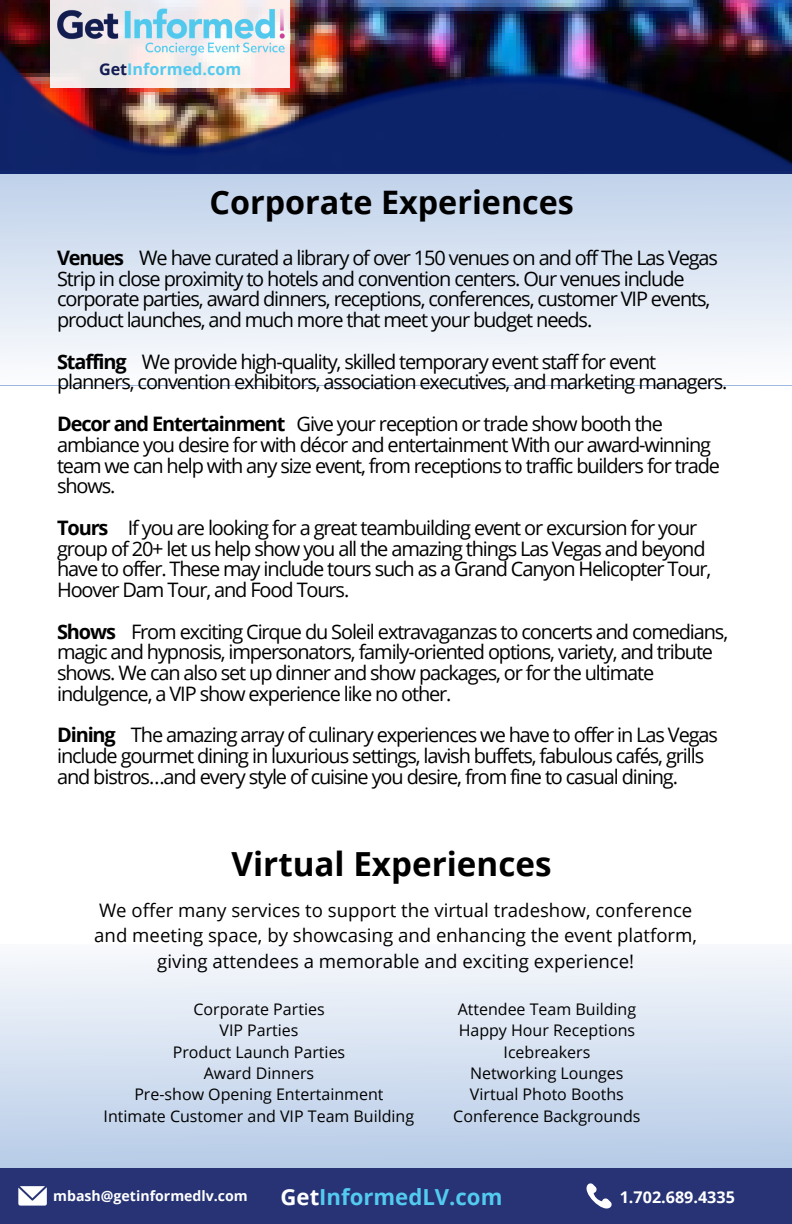
<style>
.page{position:relative;width:792px;height:1224px;background:#fff}
.page>*{position:absolute;margin:0;border:0;box-sizing:border-box;transform-origin:0 0}
.t1{font:700 33.2px "Open Sans";color:#000}
.t2{font:700 32.4px "Open Sans";color:#000}
.t3{font:700 22.2px "Open Sans";color:#53caef}
.t4{font:20px/20.8px "Open Sans";letter-spacing:-.055em;color:#000}
.t5{font:18.6px/25.6px "Open Sans";color:#000;text-align:center}
.t6{font:700 16.2px "Open Sans";color:#53caef}
.t7{font:700 16.2px "Open Sans";color:#fff}
.t8{font:16px "Open Sans";color:#000}
.t9{font:700 14.2px "Open Sans";color:#fff}
.s1{color:#121c52}
.s2{font-weight:700}
.s3{color:#fff}
</style>
<div class="page">
<svg style="left:0;top:173px;width:792px;height:186px;background:#d9e3f2"></svg>
<img style="left:0;top:0;width:792px;height:31px">
<img style="left:0;top:31px;width:792px;height:142px">
<div style="left:51px;top:0;width:239px;height:87px;background:linear-gradient(to right,#ebe7e8,#fff1ec)"></div>
<img style="left:56px;top:6px;width:228px;height:49px">
<svg style="left:0;top:950px;width:792px;height:218px;background:#d5e1f1"></svg>
<div style="left:0;top:1168px;width:792px;height:56px;background:#273374"></div>
<svg style="left:18px;top:1186px;width:29px;height:20px"></svg>
<svg style="left:586px;top:1183px;width:26px;height:26px"></svg>
<p class="t6" style="left:99px;top:58px;width:144px"><span class="s1">Get</span>Informed.com</p>
<p class="t2" style="left:210px;top:179px;width:366px">Corporate Experiences</p>
<p class="t4" style="left:57px;top:247px;width:663px"><span class="s2">Venues</span> We have curated a library of over 150 venues on and off The Las Vegas Strip in close proximity to hotels and convention centers. Our venues include corporate parties, award dinners, receptions, conferences, customer VIP events, product launches, and much more that meet your budget needs.</p>
<p class="t4" style="left:57px;top:351px;width:672px"><span class="s2">Staffing</span> We provide high-quality, skilled temporary event staff for event planners, convention exhibitors, association executives, and marketing managers.</p>
<p class="t4" style="left:57px;top:413px;width:664px"><span class="s2">Decor and Entertainment</span> Give your reception or trade show booth the ambiance you desire for with décor and entertainment With our award-winning team we can help with any size event, from receptions to traffic builders for trade shows.</p>
<p class="t4" style="left:57px;top:517px;width:656px"><span class="s2">Tours</span> If you are looking for a great teambuilding event or excursion for your group of 20+ let us help show you all the amazing things Las Vegas and beyond have to offer. These may include tours such as a Grand Canyon Helicopter Tour, Hoover Dam Tour, and Food Tours.</p>
<p class="t4" style="left:57px;top:620px;width:673px"><span class="s2">Shows</span> From exciting Cirque du Soleil extravaganzas to concerts and comedians, magic and hypnosis, impersonators, family-oriented options, variety, and tribute shows. We can also set up dinner and show packages, or for the ultimate indulgence, a VIP show experience like no other.</p>
<p class="t4" style="left:57px;top:724px;width:662px"><span class="s2">Dining</span> The amazing array of culinary experiences we have to offer in Las Vegas include gourmet dining in luxurious settings, lavish buffets, fabulous cafés, grills and bistros…and every style of cuisine you desire, from fine to casual dining.</p>
<p class="t1" style="left:232px;top:840px;width:321px">Virtual Experiences</p>
<p class="t5" style="left:94px;top:897px;width:604px">We offer many services to support the virtual tradeshow, conference and meeting space, by showcasing and enhancing the event platform, giving attendees a memorable and exciting experience!</p>
<p class="t8" style="left:458px;top:998px;width:180px">Attendee Team Building</p>
<p class="t8" style="left:459px;top:1019px;width:178px">Happy Hour Receptions</p>
<p class="t8" style="left:504px;top:1040px;width:88px">Icebreakers</p>
<p class="t8" style="left:470px;top:1062px;width:155px">Networking Lounges</p>
<p class="t8" style="left:470px;top:1083px;width:155px">Virtual Photo Booths</p>
<p class="t8" style="left:453px;top:1104px;width:189px">Conference Backgrounds</p>
<p class="t8" style="left:193px;top:998px;width:133px">Corporate Parties</p>
<p class="t8" style="left:220px;top:1019px;width:81px">VIP Parties</p>
<p class="t8" style="left:173px;top:1040px;width:174px">Product Launch Parties</p>
<p class="t8" style="left:204px;top:1062px;width:112px">Award Dinners</p>
<p class="t8" style="left:134px;top:1083px;width:251px">Pre-show Opening Entertainment</p>
<p class="t8" style="left:104px;top:1104px;width:312px">Intimate Customer and VIP Team Building</p>
<p class="t9" style="left:53px;top:1186px;width:196px">mbash@getinformedlv.com</p>
<p class="t3" style="left:281px;top:1181px;width:223px"><span class="s3">Get</span>InformedLV.com</p>
<p class="t7" style="left:620px;top:1185px;width:117px">1.702.689.4335</p>
</div>
